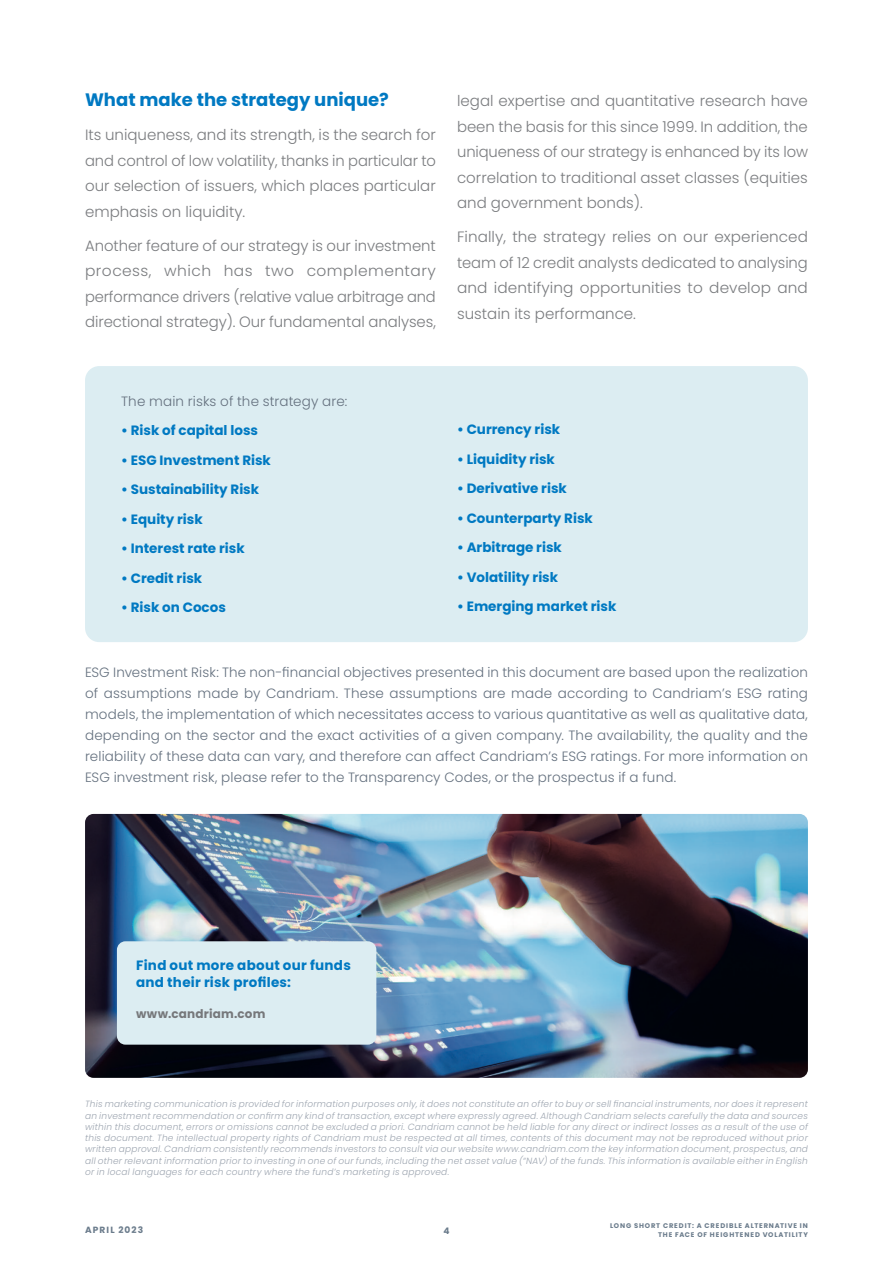
<style>
.page{position:relative;width:893px;height:1263px;background:#fff}
.page>*{position:absolute;margin:0;border:0;box-sizing:border-box;transform-origin:0 0}
.t1{font:700 18px "Poppins";color:#0079c2}
.t2{font:300 15px/25.5px "Poppins";color:#7a7c7f;text-align:justify}
.t3{font:300 13.5px/21px "Poppins";letter-spacing:.01em;color:#65717f;text-align:justify}
.t4{font:700 13.5px "Poppins";color:#0079c2}
.t5{font:700 13.5px/17.2px "Poppins";letter-spacing:.02em;color:#0079c2}
.t6{font:700 12px "Poppins";letter-spacing:.015em;color:#76787b}
.t7{font:italic 300 9px/11.2px "Poppins";letter-spacing:.025em;color:#9da5b0;text-align:justify}
.t8{font:700 9px "Poppins";letter-spacing:.125em;color:#6a7b8b}
.t9{font:700 6.75px/9px "Poppins";letter-spacing:.13em;color:#6a7b8b;text-align:right}
</style>
<div class="page">
<img style="left:85px;top:814px;width:723px;height:264px">
<div style="left:117px;top:941px;width:259px;height:104px;background:#dcedf2;border-radius:9px"></div>
<div style="left:85px;top:366px;width:723px;height:276px;background:#dcedf2;border-radius:14px"></div>
<h1 class="t1" style="left:85px;top:87px;width:305px">What make the strategy unique?</h1>
<h2 class="t2" style="left:85px;top:122px;width:352px">Its uniqueness, and its strength, is the search for and control of low volatility, thanks in particular to our selection of issuers, which places particular emphasis on liquidity.</h2>
<h2 class="t2" style="left:85px;top:233px;width:352px">Another feature of our strategy is our investment process, which has two complementary performance drivers (relative value arbitrage and directional strategy). Our fundamental analyses,</h2>
<h2 class="t2" style="left:457px;top:88px;width:352px">legal expertise and quantitative research have been the basis for this since 1999. In addition, the uniqueness of our strategy is enhanced by its low correlation to traditional asset classes (equities and government bonds).</h2>
<h2 class="t2" style="left:457px;top:224px;width:352px">Finally, the strategy relies on our experienced team of 12 credit analysts dedicated to analysing and identifying opportunities to develop and sustain its performance.</h2>
<h3 class="t3" style="left:121px;top:390px;width:228px">The main risks of the strategy are:</h3>
<h3 class="t4" style="left:121px;top:421px;width:138px">• Risk of capital loss</h3>
<h3 class="t4" style="left:121px;top:450px;width:151px">• ESG Investment Risk</h3>
<h3 class="t4" style="left:121px;top:480px;width:139px">• Sustainability Risk</h3>
<h3 class="t4" style="left:121px;top:509px;width:83px">• Equity risk</h3>
<h3 class="t4" style="left:121px;top:539px;width:125px">• Interest rate risk</h3>
<h3 class="t4" style="left:121px;top:568px;width:83px">• Credit risk</h3>
<h3 class="t4" style="left:121px;top:598px;width:106px">• Risk on Cocos</h3>
<h3 class="t4" style="left:457px;top:420px;width:105px">• Currency risk</h3>
<h3 class="t4" style="left:457px;top:450px;width:99px">• Liquidity risk</h3>
<h3 class="t4" style="left:457px;top:479px;width:111px">• Derivative risk</h3>
<h3 class="t4" style="left:457px;top:509px;width:137px">• Counterparty Risk</h3>
<h3 class="t4" style="left:457px;top:538px;width:106px">• Arbitrage risk</h3>
<h3 class="t4" style="left:457px;top:568px;width:103px">• Volatility risk</h3>
<h3 class="t4" style="left:457px;top:597px;width:161px">• Emerging market risk</h3>
<p class="t3" style="left:85px;top:662px;width:724px">ESG Investment Risk: The non-financial objectives presented in this document are based upon the realization of assumptions made by Candriam. These assumptions are made according to Candriam’s ESG rating models, the implementation of which necessitates access to various quantitative as well as qualitative data, depending on the sector and the exact activities of a given company. The availability, the quality and the reliability of these data can vary, and therefore can affect Candriam’s ESG ratings. For more information on ESG investment risk, please refer to the Transparency Codes, or the prospectus if a fund.</p>
<h3 class="t5" style="left:136px;top:956px;width:216px">Find out more about our funds and their risk profiles:</h3>
<h3 class="t6" style="left:136px;top:1005px;width:131px">www.candriam.com</h3>
<p class="t7" style="left:85px;top:1098px;width:724px">This marketing communication is provided for information purposes only, it does not constitute an offer to buy or sell financial instruments, nor does it represent an investment recommendation or confirm any kind of transaction, except where expressly agreed. Although Candriam selects carefully the data and sources within this document, errors or omissions cannot be excluded a priori. Candriam cannot be held liable for any direct or indirect losses as a result of the use of this document. The intellectual property rights of Candriam must be respected at all times, contents of this document may not be reproduced without prior written approval. Candriam consistently recommends investors to consult via our website www.candriam.com the key information document, prospectus, and all other relevant information prior to investing in one of our funds, including the net asset value (“NAV) of the funds. This information is available either in English or in local languages for each country where the fund’s marketing is approved.</p>
<p class="t8" style="left:85px;top:1223px;width:60px">APRIL 2023</p>
<p class="t8" style="left:443px;top:1224px;width:8px">4</p>
<p class="t9" style="left:610px;top:1221px;width:199px">LONG SHORT CREDIT: A CREDIBLE ALTERNATIVE IN<br>THE FACE OF HEIGHTENED VOLATILITY</p>
</div>
